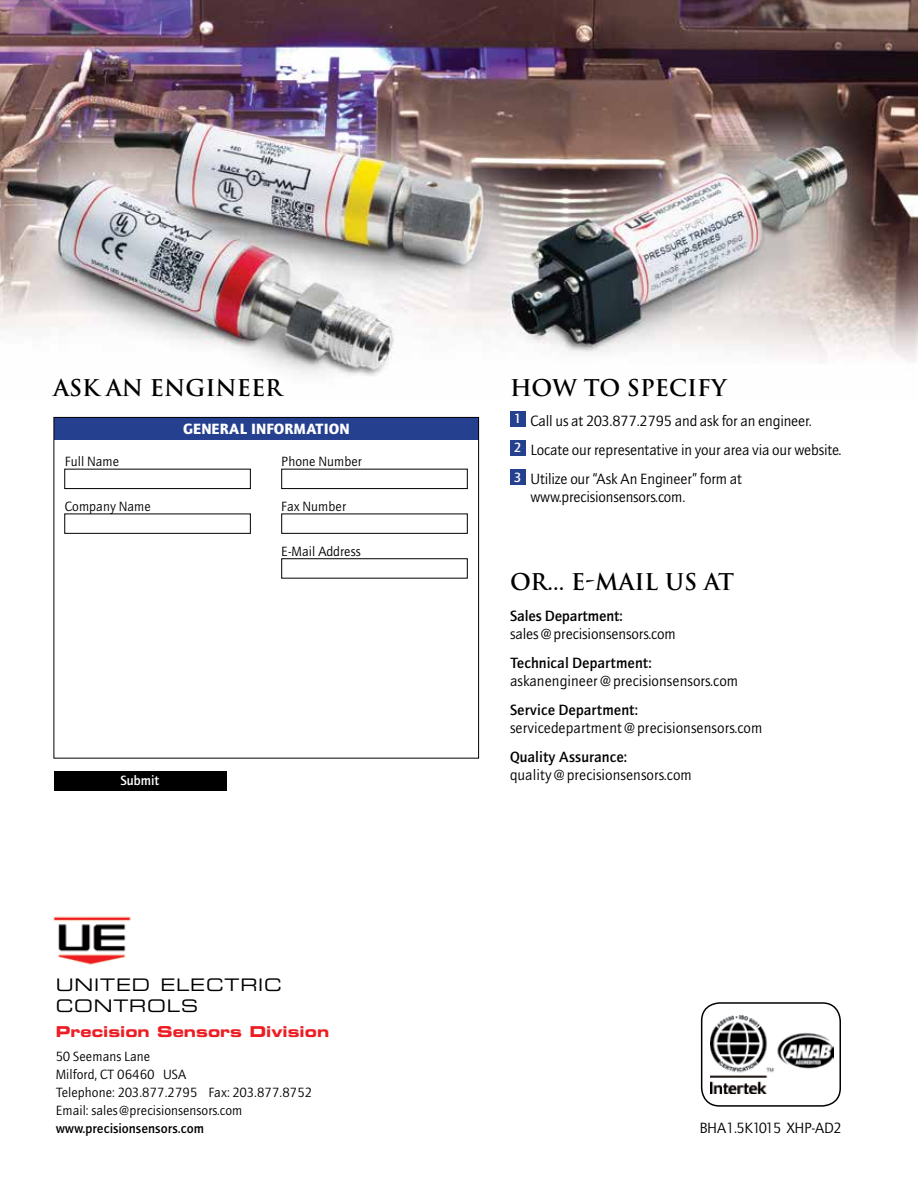
<style>
.page{position:relative;width:918px;height:1188px;background:#fff}
.page>*{position:absolute;margin:0;border:0;box-sizing:border-box;transform-origin:0 0}
.t1{font:700 22.5px "Trajan";color:#000}
.t2{font:17.25px/21px "Eurostile Extended Two";letter-spacing:.05em;color:#000}
.t3{font:15px/29.1px "AT Quay Sans";letter-spacing:-.015em;color:#000}
.t4{font:500 15px "AT Quay Sans";color:#000}
.t5{font:15px "Eurostile Bold Extended Two";color:#ed1d24}
.t6{font:900 15px "AT Quay Sans";color:#fff}
.t7{font:13.5px/18px "AT Quay Sans";color:#000}
.t8{font:500 13.5px "AT Quay Sans";color:#000}
.t9{font:500 13.5px/29.2px "AT Quay Sans";color:#fff;text-align:justify}
</style>
<div class="page">
<img style="left:0;top:0;width:918px;height:376px">
<div style="left:510px;top:411px;width:16px;height:16px;background:#25408f"></div>
<div style="left:510px;top:440px;width:16px;height:16px;background:#25408f"></div>
<div style="left:510px;top:469px;width:16px;height:16px;background:#25408f"></div>
<div style="left:54px;top:417px;width:425px;height:23px;background:#25408f"></div>
<div style="left:54px;top:417px;width:425px;height:342px;border:1px solid #000"></div>
<div style="left:54px;top:771px;width:173px;height:20px;background:#000"></div>
<div style="left:64px;top:469px;width:187px;height:20px;border:1px solid #000"></div>
<div style="left:281px;top:469px;width:187px;height:20px;border:1px solid #000"></div>
<div style="left:64px;top:514px;width:187px;height:20px;border:1px solid #000"></div>
<div style="left:281px;top:514px;width:187px;height:20px;border:1px solid #000"></div>
<div style="left:281px;top:558px;width:187px;height:21px;border:1px solid #000"></div>
<img style="left:53px;top:916px;width:78px;height:49px">
<div style="left:701px;top:1002px;width:140px;height:105px;border:2px solid #000;border-radius:18px"></div>
<img style="left:711px;top:1016px;width:122px;height:78px">
<h1 class="t1" style="left:54px;top:374px;width:230px">ASK AN ENGINEER</h1>
<p class="t6" style="left:183px;top:420px;width:168px">GENERAL INFORMATION</p>
<p class="t7" style="left:65px;top:452px;width:56px">Full Name</p>
<p class="t7" style="left:281px;top:452px;width:82px">Phone Number</p>
<p class="t7" style="left:65px;top:497px;width:88px">Company Name</p>
<p class="t7" style="left:281px;top:497px;width:66px">Fax Number</p>
<p class="t7" style="left:281px;top:542px;width:81px">E-Mail Address</p>
<p class="t9" style="left:120px;top:766px;width:41px">Submit</p>
<p class="t2" style="left:56px;top:974px;width:228px">UNITED ELECTRIC<br>CONTROLS</p>
<p class="t5" style="left:56px;top:1022px;width:275px">Precision Sensors Division</p>
<p class="t7" style="left:56px;top:1047px;width:258px">50 Seemans Lane<br>Milford, CT 06460 USA<br>Telephone: 203.877.2795 Fax: 203.877.8752<br>Email: sales@precisionsensors.com</p>
<p class="t8" style="left:56px;top:1120px;width:150px">www.precisionsensors.com</p>
<h1 class="t1" style="left:510px;top:374px;width:218px">HOW TO SPECIFY</h1>
<p class="t9" style="left:514px;top:404px;width:9px">1<br>2<br>3</p>
<p class="t3" style="left:531px;top:406px;width:312px">Call us at 203.877.2795 and ask for an engineer.<br>Locate our representative in your area via our website.<br>Utilize our “Ask An Engineer” form at</p>
<p class="t3" style="left:531px;top:483px;width:156px">www.precisionsensors.com.</p>
<h1 class="t1" style="left:510px;top:567px;width:226px">OR... E-MAIL US AT</h1>
<p class="t4" style="left:510px;top:607px;width:114px">Sales Department:</p>
<p class="t3" style="left:510px;top:619px;width:167px">sales@precisionsensors.com</p>
<p class="t4" style="left:510px;top:654px;width:143px">Technical Department:</p>
<p class="t3" style="left:510px;top:666px;width:230px">askanengineer@precisionsensors.com</p>
<p class="t4" style="left:510px;top:701px;width:130px">Service Department:</p>
<p class="t3" style="left:510px;top:714px;width:254px">servicedepartment@precisionsensors.com</p>
<p class="t4" style="left:510px;top:748px;width:119px">Quality Assurance:</p>
<p class="t3" style="left:510px;top:761px;width:183px">quality@precisionsensors.com</p>
<p class="t3" style="left:699px;top:1113px;width:144px">BHA1.5K1015 XHP-AD2</p>
</div>
